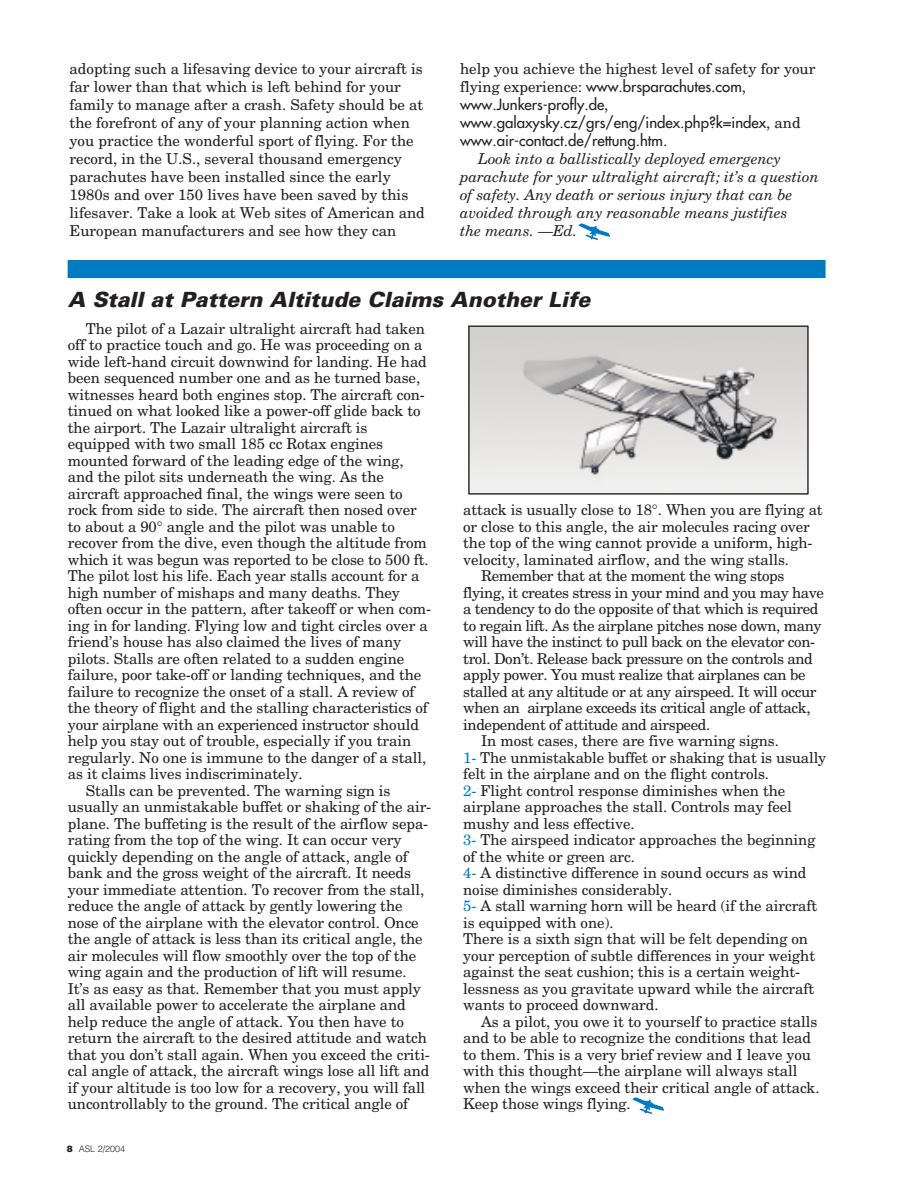
<style>
.page{position:relative;width:918px;height:1188px;background:#fff}
.page>*{position:absolute;margin:0;border:0;box-sizing:border-box;transform-origin:0 0}
.t1{font:italic 900 21px "Univers";color:#231f20}
.t2{font:15px/18px "New Century Schlbk";letter-spacing:-.005em;color:#231f20}
.t3{font:15px "New Century Schlbk";letter-spacing:-.025em;color:#231f20}
.t4{font:italic 15px/18px "New Century Schlbk";color:#231f20}
.t5{font:15px/18px "Futura";color:#231f20}
.t6{font:300 9px "Helvetica";color:#231f20}
.s1{font-family:"New Century Schlbk"}
.s2{font-style:normal}
.s3{font-weight:900}
.s4{color:#007ac2}
</style>
<div class="page">
<svg style="left:632px;top:1097px;width:32px;height:17px"></svg>
<svg style="left:578px;top:223px;width:32px;height:17px"></svg>
<div style="left:68px;top:260px;width:758px;height:18px;background:#007ac2"></div>
<img style="left:470px;top:328px;width:337px;height:165px">
<div style="left:468px;top:326px;width:341px;height:169px;border:1px solid #231f20"></div>
<p class="t2" style="left:70px;top:61px;width:357px">adopting such a lifesaving device to your aircraft is far lower than that which is left behind for your family to manage after a crash. Safety should be at the forefront of any of your planning action when you practice the wonderful sport of flying. For the record, in the U.S., several thousand emergency parachutes have been installed since the early 1980s and over 150 lives have been saved by this lifesaver. Take a look at Web sites of American and European manufacturers and see how they can</p>
<p class="t2" style="left:460px;top:61px;width:357px">help you achieve the highest level of safety for your</p>
<p class="t5" style="left:460px;top:79px;width:342px"><span class="s1">flying experience:</span> www.brsparachutes.com<span class="s1">, </span>www.Junkers-profly.de<span class="s1">, </span>www.galaxysky.cz/grs/eng/index.php?k=index<span class="s1">, and </span>www.air-contact.de/rettung.htm.</p>
<p class="t4" style="left:460px;top:151px;width:360px;text-indent:18px">Look into a ballistically deployed emergency parachute for your ultralight aircraft; it’s a question of safety. Any death or serious injury that can be avoided through any reasonable means justifies<br>the means. <span class="s2">—</span>Ed.</p>
<h1 class="t1" style="left:68px;top:292px;width:528px">A Stall at Pattern Altitude Claims Another Life</h1>
<p class="t2" style="left:86px;top:321px;width:341px">The pilot of a Lazair ultralight aircraft had taken</p>
<p class="t2" style="left:68px;top:337px;width:356px">off to practice touch and go. He was proceeding on a</p>
<p class="t2" style="left:68px;top:354px;width:361px">wide left-hand circuit downwind for landing. He had</p>
<p class="t2" style="left:68px;top:370px;width:354px">been sequenced number one and as he turned base,</p>
<p class="t2" style="left:68px;top:387px;width:358px">witnesses heard both engines stop. The aircraft con-</p>
<p class="t2" style="left:68px;top:403px;width:354px">tinued on what looked like a power-off glide back to</p>
<p class="t2" style="left:68px;top:420px;width:301px">the airport. The Lazair ultralight aircraft is</p>
<p class="t2" style="left:68px;top:436px;width:317px">equipped with two small 185 cc Rotax engines</p>
<p class="t2" style="left:68px;top:453px;width:337px">mounted forward of the leading edge of the wing,</p>
<p class="t2" style="left:68px;top:469px;width:318px">and the pilot sits underneath the wing. As the</p>
<p class="t2" style="left:68px;top:486px;width:336px">aircraft approached final, the wings were seen to</p>
<p class="t2" style="left:68px;top:502px;width:350px">rock from side to side. The aircraft then nosed over</p>
<p class="t2" style="left:68px;top:519px;width:329px">to about a 90° angle and the pilot was unable to</p>
<p class="t2" style="left:68px;top:535px;width:360px">recover from the dive, even though the altitude from</p>
<p class="t2" style="left:68px;top:552px;width:362px">which it was begun was reported to be close to 500 ft.</p>
<p class="t2" style="left:68px;top:568px;width:353px">The pilot lost his life. Each year stalls account for a</p>
<p class="t2" style="left:68px;top:585px;width:334px">high number of mishaps and many deaths. They</p>
<p class="t2" style="left:68px;top:601px;width:365px">often occur in the pattern, after takeoff or when com-</p>
<p class="t2" style="left:68px;top:618px;width:361px">ing in for landing. Flying low and tight circles over a</p>
<p class="t2" style="left:68px;top:634px;width:335px">friend’s house has also claimed the lives of many</p>
<p class="t2" style="left:68px;top:651px;width:338px">pilots. Stalls are often related to a sudden engine</p>
<p class="t2" style="left:68px;top:667px;width:355px">failure, poor take-off or landing techniques, and the</p>
<p class="t2" style="left:68px;top:684px;width:348px">failure to recognize the onset of a stall. A review of</p>
<p class="t2" style="left:68px;top:700px;width:361px">the theory of flight and the stalling characteristics of</p>
<p class="t2" style="left:68px;top:717px;width:353px">your airplane with an experienced instructor should</p>
<p class="t2" style="left:68px;top:733px;width:345px">help you stay out of trouble, especially if you train</p>
<p class="t2" style="left:68px;top:750px;width:360px">regularly. No one is immune to the danger of a stall,</p>
<p class="t2" style="left:68px;top:766px;width:236px">as it claims lives indiscriminately.</p>
<p class="t2" style="left:86px;top:783px;width:306px">Stalls can be prevented. The warning sign is</p>
<p class="t2" style="left:68px;top:799px;width:365px">usually an unmistakable buffet or shaking of the air-</p>
<p class="t2" style="left:68px;top:816px;width:362px">plane. The buffeting is the result of the airflow sepa-</p>
<p class="t2" style="left:68px;top:832px;width:335px">rating from the top of the wing. It can occur very</p>
<p class="t2" style="left:68px;top:849px;width:341px">quickly depending on the angle of attack, angle of</p>
<p class="t2" style="left:68px;top:865px;width:345px">bank and the gross weight of the aircraft. It needs</p>
<p class="t2" style="left:68px;top:882px;width:358px">your immediate attention. To recover from the stall,</p>
<p class="t2" style="left:68px;top:898px;width:336px">reduce the angle of attack by gently lowering the</p>
<p class="t2" style="left:68px;top:915px;width:352px">nose of the airplane with the elevator control. Once</p>
<p class="t2" style="left:68px;top:931px;width:356px">the angle of attack is less than its critical angle, the</p>
<p class="t2" style="left:68px;top:948px;width:350px">air molecules will flow smoothly over the top of the</p>
<p class="t2" style="left:68px;top:964px;width:340px">wing again and the production of lift will resume.</p>
<p class="t2" style="left:68px;top:981px;width:355px">It’s as easy as that. Remember that you must apply</p>
<p class="t2" style="left:68px;top:997px;width:340px">all available power to accelerate the airplane and</p>
<p class="t2" style="left:68px;top:1014px;width:338px">help reduce the angle of attack. You then have to</p>
<p class="t2" style="left:68px;top:1030px;width:361px">return the aircraft to the desired attitude and watch</p>
<p class="t2" style="left:68px;top:1047px;width:364px">that you don’t stall again. When you exceed the criti-</p>
<p class="t2" style="left:68px;top:1063px;width:363px">cal angle of attack, the aircraft wings lose all lift and</p>
<p class="t2" style="left:68px;top:1080px;width:359px">if your altitude is too low for a recovery, you will fall</p>
<p class="t2" style="left:68px;top:1096px;width:342px">uncontrollably to the ground. The critical angle of</p>
<p class="t6" style="left:67px;top:1146px;width:60px"><span class="s3">8</span> ASL 2/2004</p>
<p class="t2" style="left:463px;top:502px;width:361px">attack is usually close to 18°. When you are flying at</p>
<p class="t2" style="left:463px;top:519px;width:348px">or close to this angle, the air molecules racing over</p>
<p class="t2" style="left:463px;top:535px;width:351px">the top of the wing cannot provide a uniform, high-</p>
<p class="t2" style="left:463px;top:552px;width:327px">velocity, laminated airflow, and the wing stalls.</p>
<p class="t3" style="left:481px;top:570px;width:305px">Remember that at the moment the wing stops</p>
<p class="t3" style="left:463px;top:587px;width:362px">flying, it creates stress in your mind and you may have</p>
<p class="t3" style="left:463px;top:603px;width:357px">a tendency to do the opposite of that which is required</p>
<p class="t3" style="left:463px;top:620px;width:360px">to regain lift. As the airplane pitches nose down, many</p>
<p class="t3" style="left:463px;top:636px;width:353px">will have the instinct to pull back on the elevator con-</p>
<p class="t3" style="left:463px;top:653px;width:351px">trol. Don’t. Release back pressure on the controls and</p>
<p class="t3" style="left:463px;top:669px;width:344px">apply power. You must realize that airplanes can be</p>
<p class="t3" style="left:463px;top:686px;width:355px">stalled at any altitude or at any airspeed. It will occur</p>
<p class="t3" style="left:463px;top:702px;width:349px">when an airplane exceeds its critical angle of attack,</p>
<p class="t3" style="left:463px;top:719px;width:249px">independent of attitude and airspeed.</p>
<p class="t2" style="left:481px;top:733px;width:299px">In most cases, there are five warning signs.</p>
<p class="t2" style="left:463px;top:750px;width:365px"><span class="s4">1-</span> The unmistakable buffet or shaking that is usually</p>
<p class="t2" style="left:463px;top:766px;width:307px">felt in the airplane and on the flight controls.</p>
<p class="t2" style="left:463px;top:783px;width:324px"><span class="s4">2-</span> Flight control response diminishes when the</p>
<p class="t2" style="left:463px;top:799px;width:330px">airplane approaches the stall. Controls may feel</p>
<p class="t2" style="left:463px;top:816px;width:173px">mushy and less effective.</p>
<p class="t2" style="left:463px;top:832px;width:354px"><span class="s4">3-</span> The airspeed indicator approaches the beginning</p>
<p class="t2" style="left:463px;top:849px;width:173px">of the white or green arc.</p>
<p class="t2" style="left:463px;top:865px;width:345px"><span class="s4">4-</span> A distinctive difference in sound occurs as wind</p>
<p class="t2" style="left:463px;top:882px;width:211px">noise diminishes considerably.</p>
<p class="t2" style="left:463px;top:898px;width:356px"><span class="s4">5-</span> A stall warning horn will be heard (if the aircraft</p>
<p class="t2" style="left:463px;top:915px;width:152px">is equipped with one).</p>
<p class="t2" style="left:463px;top:931px;width:346px">There is a sixth sign that will be felt depending on</p>
<p class="t2" style="left:463px;top:948px;width:353px">your perception of subtle differences in your weight</p>
<p class="t2" style="left:463px;top:964px;width:339px">against the seat cushion; this is a certain weight-</p>
<p class="t2" style="left:463px;top:981px;width:353px">lessness as you gravitate upward while the aircraft</p>
<p class="t2" style="left:463px;top:997px;width:197px">wants to proceed downward.</p>
<p class="t2" style="left:481px;top:1014px;width:338px">As a pilot, you owe it to yourself to practice stalls</p>
<p class="t2" style="left:463px;top:1030px;width:349px">and to be able to recognize the conditions that lead</p>
<p class="t2" style="left:463px;top:1047px;width:349px">to them. This is a very brief review and I leave you</p>
<p class="t2" style="left:463px;top:1063px;width:336px">with this thought—the airplane will always stall</p>
<p class="t2" style="left:463px;top:1080px;width:358px">when the wings exceed their critical angle of attack.</p>
<p class="t2" style="left:463px;top:1096px;width:169px">Keep those wings flying.</p>
</div>
